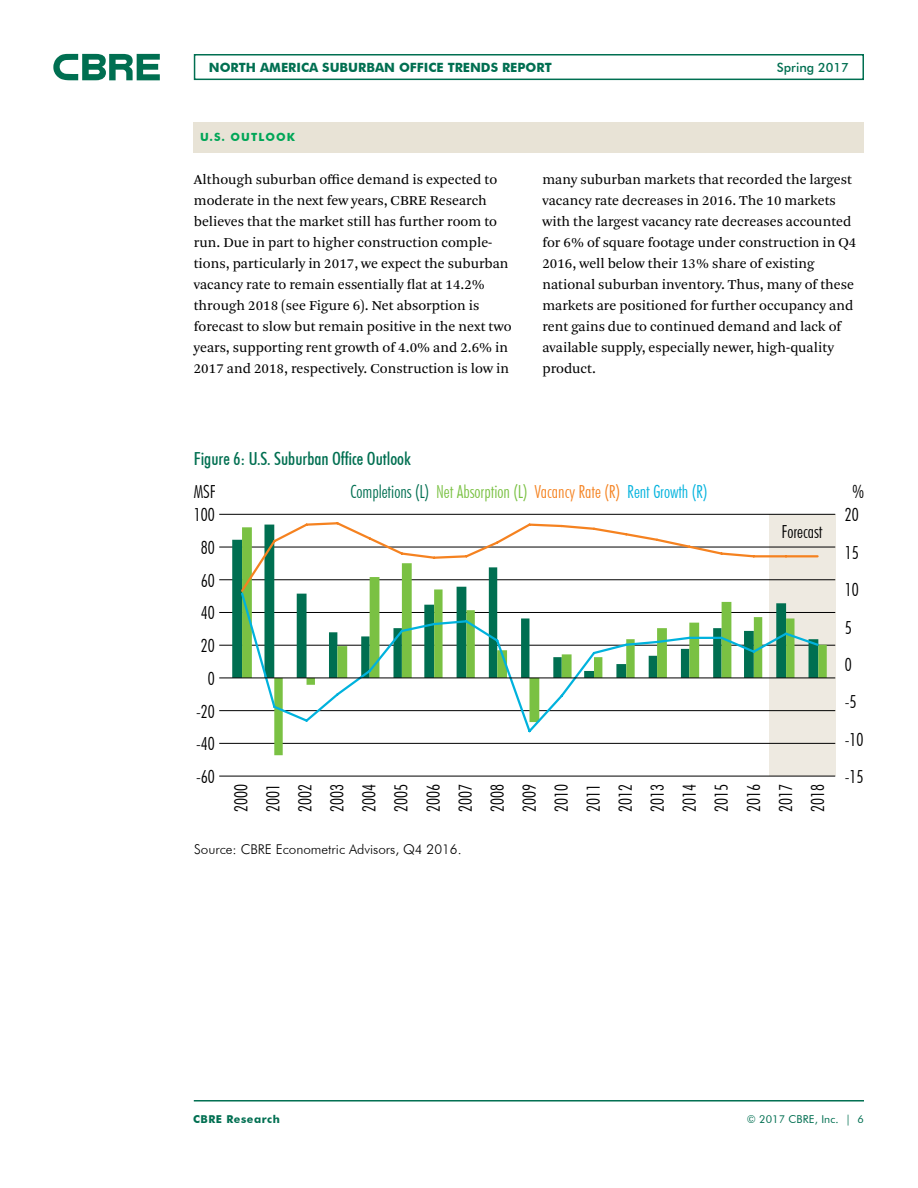
<style>
.page{position:relative;width:918px;height:1188px;background:#fff}
.page>*{position:absolute;margin:0;border:0;box-sizing:border-box;transform-origin:0 0}
.t1{font:300 condensed 18px/32.1px "Futura BT";color:#000}
.t2{font:300 condensed 18px "Futura BT";color:#7ac143}
.t3{font:500 condensed 18px "Futura BT";color:#006f51}
.t4{font:14.25px/21px "Arnhem Pro Blond";color:#000}
.t5{font:300 13.5px "Futura BT";color:#000}
.t6{font:700 12.75px "Futura BT";color:#006f51}
.t7{font:500 12.75px "Futura BT";color:#006f51}
.t8{font:700 11.25px "Futura BT";letter-spacing:.1em;color:#00a657}
.t9{font:10.8px "Futura BT";letter-spacing:.01em;color:#006f51}
.t10{font:700 10.8px "Futura BT";letter-spacing:.05em;color:#006f51}
.s1{color:#006f51}
.s2{color:#f58220}
.s3{color:#00b2dd}
</style>
<div class="page">
<svg style="left:53px;top:54px;width:107px;height:26px"></svg>
<div style="left:194px;top:122px;width:670px;height:30px;background:#e8e3d6"></div>
<hr style="left:194px;top:1100px;width:670px;height:2px;background:#006f51">
<div style="left:194px;top:54px;width:670px;height:26px;border:2px solid #006f51"></div>
<div style="left:769px;top:515px;width:66px;height:261px;background:#eeeae1"></div>
<hr style="left:219px;top:645px;width:616px;height:1px;background:#000">
<hr style="left:219px;top:612px;width:616px;height:1px;background:#000">
<hr style="left:219px;top:580px;width:616px;height:1px;background:#000">
<hr style="left:219px;top:547px;width:616px;height:1px;background:#000">
<hr style="left:219px;top:514px;width:616px;height:1px;background:#000">
<hr style="left:219px;top:776px;width:616px;height:1px;background:#000">
<hr style="left:219px;top:743px;width:616px;height:1px;background:#000">
<hr style="left:219px;top:710px;width:616px;height:1px;background:#000">
<svg style="left:242px;top:546px;width:585px;height:209px"></svg>
<svg style="left:239px;top:522px;width:581px;height:69px"></svg>
<svg style="left:239px;top:591px;width:581px;height:143px"></svg>
<hr style="left:219px;top:678px;width:616px;height:1px;background:#000">
<p class="t6" style="left:209px;top:60px;width:344px">NORTH AMERICA SUBURBAN OFFICE TRENDS REPORT</p>
<p class="t7" style="left:777px;top:60px;width:74px">Spring 2017</p>
<p class="t8" style="left:200px;top:131px;width:96px">U.S. OUTLOOK</p>
<p class="t4" style="left:194px;top:169px;width:319px">Although suburban office demand is expected to moderate in the next few years, CBRE Research believes that the market still has further room to run. Due in part to higher construction comple&shy;tions, particularly in 2017, we expect the suburban vacancy rate to remain essentially flat at 14.2% through 2018 (see Figure 6). Net absorption is forecast to slow but remain positive in the next two years, supporting rent growth of 4.0% and 2.6% in 2017 and 2018, respectively. Construction is low in</p>
<p class="t4" style="left:542px;top:169px;width:316px">many suburban markets that recorded the largest vacancy rate decreases in 2016. The 10 markets with the largest vacancy rate decreases accounted for 6% of square footage under construction in Q4<br>2016, well below their 13% share of existing national suburban inventory. Thus, many of these markets are positioned for further occupancy and rent gains due to continued demand and lack of available supply, especially newer, high-quality product.</p>
<p class="t3" style="left:194px;top:448px;width:219px">Figure 6: U.S. Suburban Office Outlook</p>
<p class="t1" style="left:194px;top:499px;width:23px">100</p>
<p class="t1" style="left:845px;top:499px;width:16px">20</p>
<p class="t1" style="left:194px;top:475px;width:23px">MSF</p>
<p class="t2" style="left:351px;top:480px;width:359px"><span class="s1">Completions (L)</span> Net Absorption (L) <span class="s2">Vacancy Rate (R)</span> <span class="s3">Rent Growth (R)</span></p>
<p class="t1" style="left:852px;top:475px;width:13px">%</p>
<p class="t1" style="left:201px;top:531px;width:16px">80</p>
<p class="t1" style="left:201px;top:564px;width:16px">60</p>
<p class="t1" style="left:201px;top:597px;width:16px">40</p>
<p class="t1" style="left:201px;top:630px;width:16px">20</p>
<p class="t1" style="left:208px;top:662px;width:9px">0</p>
<p class="t1" style="left:196px;top:695px;width:20px">-20</p>
<p class="t1" style="left:196px;top:728px;width:20px">-40</p>
<p class="t1" style="left:196px;top:761px;width:20px">-60</p>
<p class="t1" style="left:782px;top:515px;width:42px">Forecast</p>
<p class="t1" style="left:225px;top:812px;width:30px;text-align:justify;rotate:-90deg">2000<br>2001<br>2002<br>2003<br>2004<br>2005<br>2006<br>2007<br>2008<br>2009<br>2010<br>2011<br>2012<br>2013<br>2014<br>2015<br>2016<br>2017<br>2018</p>
<p class="t5" style="left:194px;top:841px;width:269px">Source: CBRE Econometric Advisors, Q4 2016.</p>
<p class="t1" style="left:845px;top:536px;width:16px">15</p>
<p class="t1" style="left:845px;top:574px;width:16px">10</p>
<p class="t1" style="left:845px;top:611px;width:9px">5</p>
<p class="t1" style="left:845px;top:648px;width:9px">0</p>
<p class="t1" style="left:845px;top:683px;width:20px;line-height:37.3px">-5 -10</p>
<p class="t1" style="left:845px;top:761px;width:20px">-15</p>
<p class="t10" style="left:193px;top:1112px;width:88px">CBRE Research</p>
<p class="t9" style="left:747px;top:1112px;width:119px">© 2017 CBRE, Inc. | 6</p>
</div>
